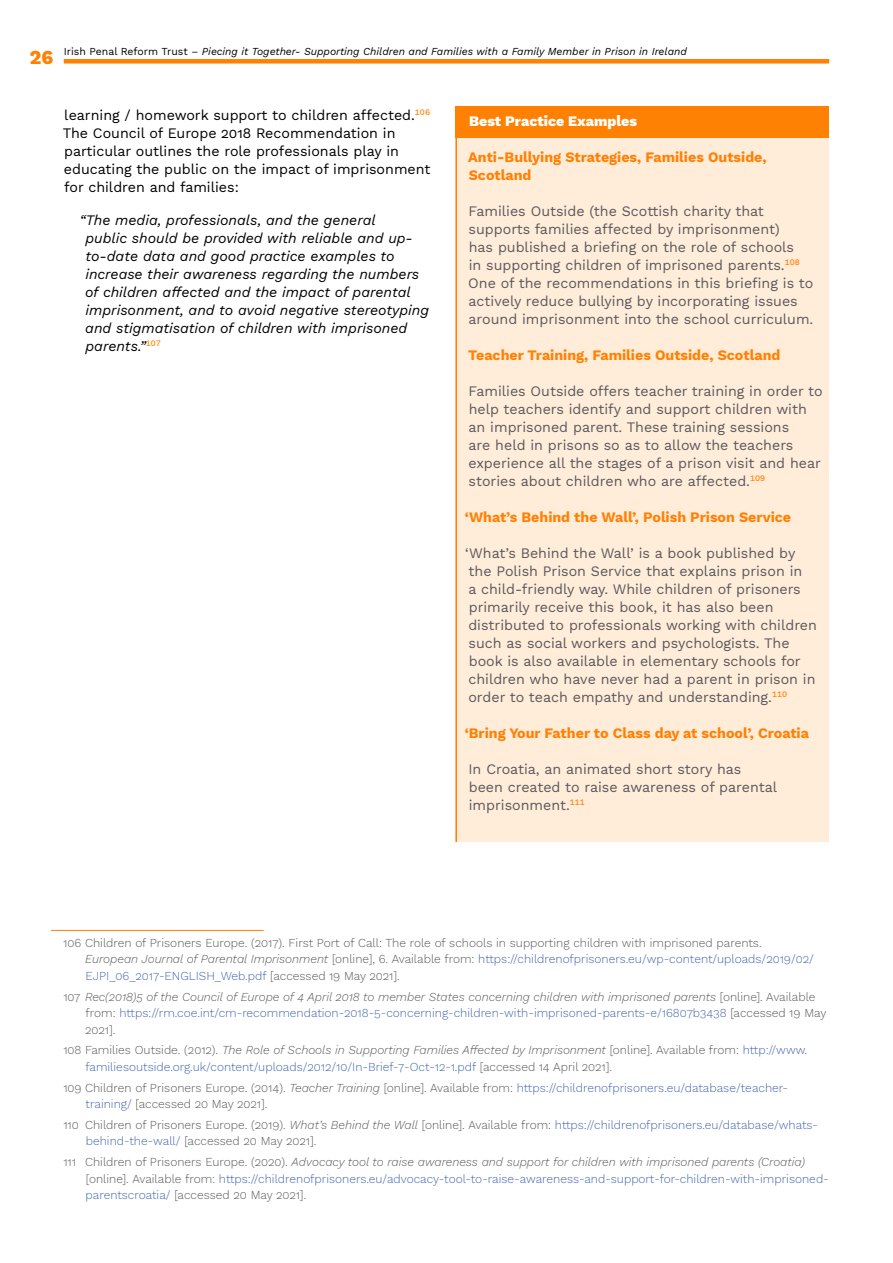
<style>
.page{position:relative;width:893px;height:1263px;background:#fff}
.page>*{position:absolute;margin:0;border:0;box-sizing:border-box;transform-origin:0 0}
.t1{font:800 19.5px "Work Sans";color:#ff8103}
.t2{font:14.25px/18px "Work Sans";color:#59595c}
.t3{font:italic 14.25px/18px "Work Sans";color:#000}
.t4{font:14.25px/18px "Work Sans";color:#000}
.t5{font:700 14.25px/18px "Work Sans";color:#ff8103}
.t6{font:800 14.25px "Work Sans";color:#fff}
.t7{font:300 12px/16.5px "Work Sans";color:#4465af}
.t8{font:300 12px/16.5px "Work Sans";color:#59595c}
.t9{font:italic 10.5px "Work Sans";color:#000}
.s1{font-style:normal}
.s2{font-style:italic}
.s3{color:#4465af}
.s4{color:#59595c}
.s5{font-style:italic;color:#59595c}
</style>
<div class="page">
<div style="left:64px;top:59px;width:765px;height:5px;background:#ff8103"></div>
<div style="left:455px;top:138px;width:374px;height:704px;background:#ffecd9"></div>
<div style="left:455px;top:106px;width:374px;height:32px;background:#ff8103"></div>
<hr style="left:455px;top:106px;width:2px;height:736px;background:#ff8103">
<hr style="left:51px;top:930px;width:213px;height:1px;background:#ff8103">
<h1 class="t1" style="left:30px;top:42px;width:25px">26</h1>
<p class="t9" style="left:64px;top:43px;width:625px"><span class="s1">Irish Penal Reform Trust –</span> Piecing it Together- Supporting Children and Families with a Family Member in Prison in Ireland</p>
<p class="t4" style="left:63px;top:105px;width:369px">learning / homework support to children affected.<sup>106<br></sup>The Council of Europe 2018 Recommendation in particular outlines the role professionals play in educating the public on the impact of imprisonment for children and families:</p>
<p class="t3" style="left:85px;top:210px;width:345px;text-indent:-6px">“The media, professionals, and the general<br>public should be provided with reliable and up&shy;to-date data and good practice examples to increase their awareness regarding the numbers of children affected and the impact of parental imprisonment, and to avoid negative stereotyping and stigmatisation of children with imprisoned parents.”<sup>107</sup></p>
<p class="t6" style="left:469px;top:110px;width:169px">Best Practice Examples</p>
<p class="t5" style="left:468px;top:148px;width:300px">Anti-Bullying Strategies, Families Outside,<br>Scotland</p>
<p class="t2" style="left:468px;top:202px;width:347px">Families Outside (the Scottish charity that supports families affected by imprisonment)<br>has published a briefing on the role of schools<br>in supporting children of imprisoned parents.<sup>108<br></sup>One of the recommendations in this briefing is to actively reduce bullying by incorporating issues around imprisonment into the school curriculum.</p>
<p class="t5" style="left:468px;top:346px;width:314px">Teacher Training, Families Outside, Scotland</p>
<p class="t2" style="left:468px;top:382px;width:356px">Families Outside offers teacher training in order to help teachers identify and support children with an imprisoned parent. These training sessions<br>are held in prisons so as to allow the teachers experience all the stages of a prison visit and hear stories about children who are affected.<sup>109</sup></p>
<p class="t5" style="left:465px;top:508px;width:328px">‘What’s Behind the Wall’, Polish Prison Service</p>
<p class="t2" style="left:465px;top:544px;width:353px">‘What’s Behind the Wall’ is a book published by the Polish Prison Service that explains prison in<br>a child-friendly way. While children of prisoners primarily receive this book, it has also been distributed to professionals working with children such as social workers and psychologists. The book is also available in elementary schools for children who have never had a parent in prison in order to teach empathy and understanding.<sup>110</sup></p>
<p class="t5" style="left:465px;top:724px;width:346px">‘Bring Your Father to Class day at school’, Croatia</p>
<p class="t2" style="left:468px;top:760px;width:310px">In Croatia, an animated short story has been created to raise awareness of parental imprisonment.<sup>111</sup></p>
<p class="t8" style="left:85px;top:934px;width:730px;text-indent:-22px">106 Children of Prisoners Europe. (2017). First Port of Call: The role of schools in supporting children with imprisoned parents.<br><span class="s2">European Journal of Parental Imprisonment</span> [online], 6. Available from: <span class="s3">https://childrenofprisoners.eu/wp-content/uploads/2019/02/<br>EJPI_06_2017-ENGLISH_Web.pdf</span> [accessed 19 May 2021].</p>
<p class="t7" style="left:85px;top:988px;width:743px;text-indent:-22px"><span class="s4">107</span> <span class="s5">Rec(2018)5 of the Council of Europe of 4 April 2018 to member States concerning children with imprisoned parents</span> <span class="s4">[online]. Available from:</span> https://rm.coe.int/cm-recommendation-2018-5-concerning-children-with-imprisoned-parents-e/16807b3438 <span class="s4">[accessed 19 May<br>2021].</span></p>
<p class="t7" style="left:86px;top:1041px;width:723px;text-indent:-22px"><span class="s4">108 Families Outside. (2012).</span> <span class="s5">The Role of Schools in Supporting Families Affected by Imprisonment</span> <span class="s4">[online]. Available from:</span> http://www. familiesoutside.org.uk/content/uploads/2012/10/In-Brief-7-Oct-12-1.pdf <span class="s4">[accessed 14 April 2021].</span></p>
<p class="t8" style="left:86px;top:1079px;width:704px;text-indent:-22px">109 Children of Prisoners Europe. (2014). <span class="s2">Teacher Training</span> [online]. Available from: <span class="s3">https://childrenofprisoners.eu/database/teacher&shy;training/</span> [accessed 20 May 2021].</p>
<p class="t8" style="left:86px;top:1116px;width:734px;text-indent:-22px">110 Children of Prisoners Europe. (2019). <span class="s2">What’s Behind the Wall</span> [online]. Available from: <span class="s3">https://childrenofprisoners.eu/database/whats&shy;behind-the-wall/</span> [accessed 20 May 2021].</p>
<p class="t7" style="left:86px;top:1153px;width:745px;text-indent:-22px"><span class="s4">111 Children of Prisoners Europe. (2020).</span> <span class="s5">Advocacy tool to raise awareness and support for children with imprisoned parents (Croatia) </span><span class="s4">[online]. Available from:</span> https://childrenofprisoners.eu/advocacy-tool-to-raise-awareness-and-support-for-children-with-imprisoned&shy;parentscroatia/ <span class="s4">[accessed 20 May 2021].</span></p>
</div>
